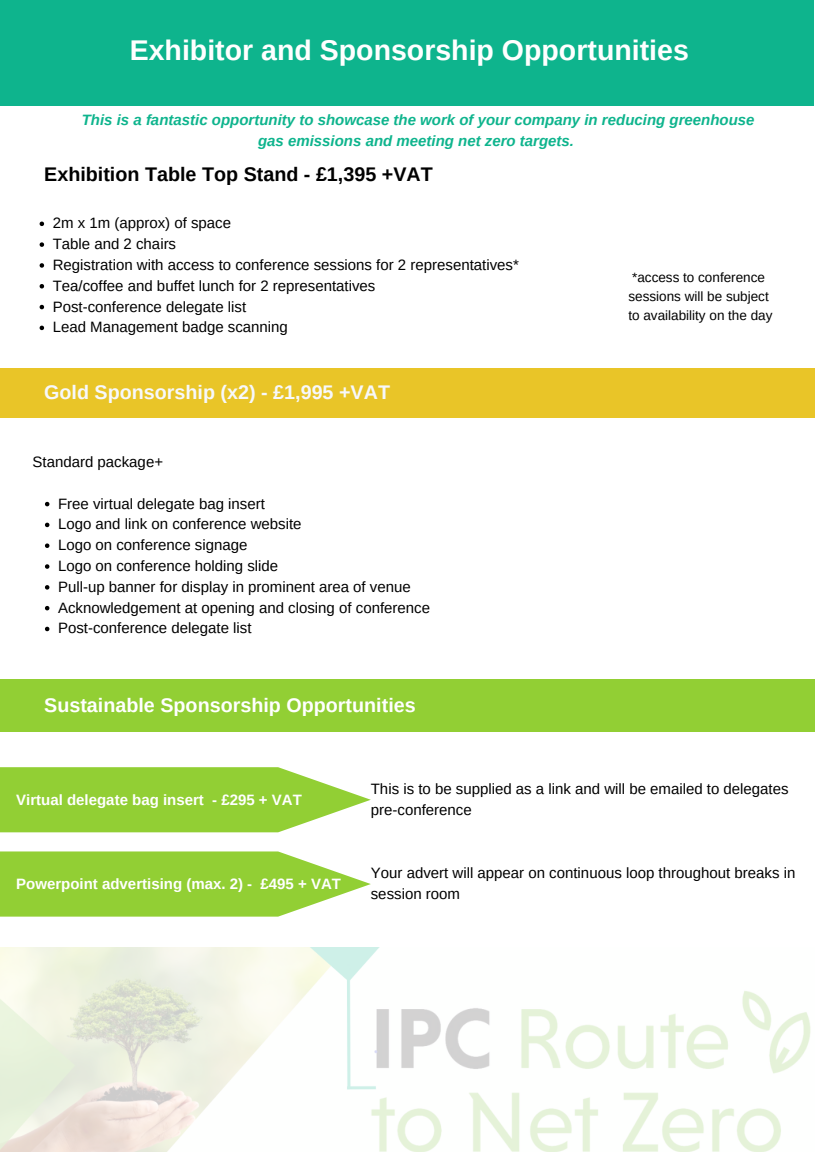
<style>
.page{position:relative;width:815px;height:1152px;background:#fff}
.page>*{position:absolute;margin:0;border:0;box-sizing:border-box;transform-origin:0 0}
.t1{font:700 28.5px "Arimo";color:#fff}
.t2{font:700 19.73px "Arimo";color:#fff}
.t3{font:700 19.73px "Arimo";color:#000}
.t4{font:700 19.73px "Arimo";color:#f7f8fb}
.t5{font:15px/20.9px "Arimo";color:#000}
.t6{font:italic 700 15px/20.9px "Arimo";color:#0eb48d;text-align:center}
.t7{font:700 15px "Arimo";color:#fff}
.t8{font:13.5px/18.6px "Arimo";color:#000}
</style>
<div class="page">
<div style="left:0;top:368px;width:814px;height:49px;background:#e9c528"></div>
<div style="left:0;top:0;width:813px;height:106px;background:#0eb48d"></div>
<svg style="left:40px;top:222px;width:4px;height:4px"></svg>
<svg style="left:40px;top:242px;width:4px;height:5px"></svg>
<svg style="left:40px;top:263px;width:4px;height:5px"></svg>
<svg style="left:40px;top:284px;width:4px;height:5px"></svg>
<svg style="left:40px;top:305px;width:4px;height:4px"></svg>
<svg style="left:40px;top:326px;width:4px;height:4px"></svg>
<svg style="left:45px;top:502px;width:4px;height:4px"></svg>
<svg style="left:45px;top:523px;width:4px;height:4px"></svg>
<svg style="left:45px;top:543px;width:4px;height:5px"></svg>
<svg style="left:45px;top:564px;width:4px;height:5px"></svg>
<svg style="left:45px;top:585px;width:4px;height:5px"></svg>
<svg style="left:45px;top:606px;width:4px;height:4px"></svg>
<svg style="left:45px;top:627px;width:4px;height:4px"></svg>
<div style="left:0;top:679px;width:814px;height:52px;background:#92cf34"></div>
<svg style="left:0;top:767px;width:371px;height:65px;background:#9fd54d"></svg>
<svg style="left:0;top:851px;width:371px;height:66px;background:#a0d54f"></svg>
<img style="left:0;top:948px;width:811px;height:204px">
<h1 class="t1" style="left:130px;top:34px;width:560px">Exhibitor and Sponsorship Opportunities</h1>
<p class="t6" style="left:82px;top:109px;width:674px">This is a fantastic opportunity to showcase the work of your company in reducing greenhouse gas emissions and meeting net zero targets.</p>
<h2 class="t3" style="left:44px;top:163px;width:390px">Exhibition Table Top Stand - £1,395 +VAT</h2>
<p class="t5" style="left:53px;top:213px;width:467px">2m x 1m (approx) of space<br>Table and 2 chairs<br>Registration with access to conference sessions for 2 representatives* Tea/coffee and buffet lunch for 2 representatives<br>Post-conference delegate list<br>Lead Management badge scanning</p>
<h2 class="t4" style="left:44px;top:381px;width:347px">Gold Sponsorship (x2) - £1,995 +VAT</h2>
<p class="t5" style="left:33px;top:451px;width:132px">Standard package+</p>
<p class="t5" style="left:58px;top:493px;width:373px">Free virtual delegate bag insert<br>Logo and link on conference website<br>Logo on conference signage<br>Logo on conference holding slide<br>Pull-up banner for display in prominent area of venue Acknowledgement at opening and closing of conference Post-conference delegate list</p>
<h2 class="t2" style="left:44px;top:694px;width:373px">Sustainable Sponsorship Opportunities</h2>
<p class="t8" style="left:628px;top:268px;width:145px">*access to conference sessions will be subject to availability on the day</p>
<p class="t7" style="left:16px;top:791px;width:287px">Virtual delegate bag insert - £295 + VAT</p>
<p class="t7" style="left:16px;top:875px;width:326px">Powerpoint advertising (max. 2) - £495 + VAT</p>
<p class="t5" style="left:371px;top:779px;width:419px">This is to be supplied as a link and will be emailed to delegates pre-conference</p>
<p class="t5" style="left:371px;top:863px;width:426px">Your advert will appear on continuous loop throughout breaks in session room</p>
</div>
